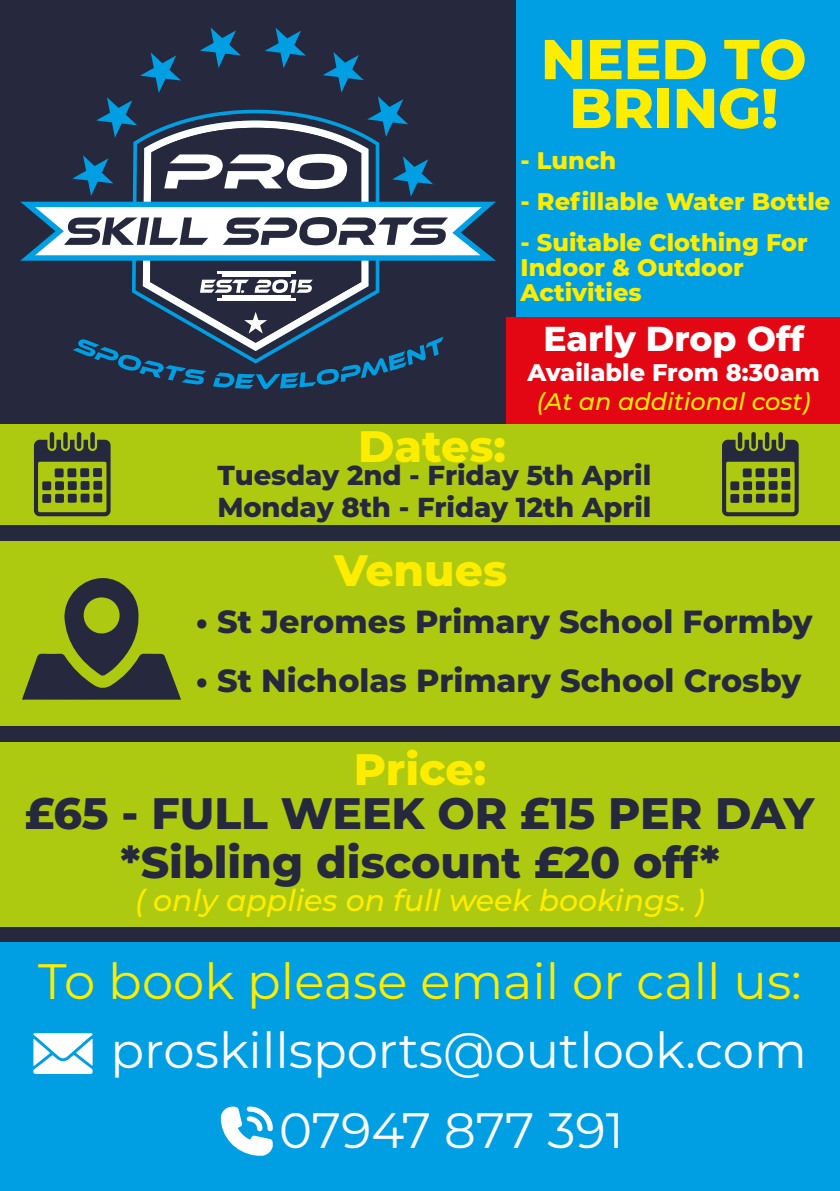
<style>
.page{position:relative;width:840px;height:1191px;background:#fff}
.page>*{position:absolute;margin:0;border:0;box-sizing:border-box;transform-origin:0 0}
.t1{font:800 56px/48.8px "Montserrat";color:#ffed00;text-align:center}
.t2{font:49.6px/79.6px "Montserrat";color:#fff;text-align:center}
.t3{font:49.6px "Montserrat";color:#ffed00}
.t4{font:800 44px/49.2px "Montserrat";color:#26283e;text-align:center}
.t5{font:800 44px "Montserrat";color:#ffed00}
.t6{font:800 34.6px "Montserrat";color:#fff}
.t7{font:800 32px "Montserrat";color:#26283e}
.t8{font:italic 500 30px "Montserrat";color:#ffed00}
.t9{font:800 27.4px/32.2px "Montserrat";letter-spacing:-.005em;color:#26283e}
.t10{font:800 24px/25px "Montserrat";color:#ffed00}
.t11{font:italic 500 24px "Montserrat";color:#ffed00}
.t12{font:800 24px "Montserrat";color:#fff}
</style>
<div class="page">
<div style="left:0;top:0;width:839px;height:1191px;background:#26283e"></div>
<svg style="left:135px;top:113px;width:240px;height:186px"></svg>
<svg style="left:143px;top:121px;width:225px;height:182px;fill:#fff"></svg>
<svg style="left:150px;top:128px;width:211px;height:211px"></svg>
<svg style="left:322px;top:52px;width:86px;height:85px"></svg>
<svg style="left:265px;top:28px;width:41px;height:40px"></svg>
<svg style="left:200px;top:27px;width:41px;height:41px"></svg>
<svg style="left:96px;top:52px;width:85px;height:86px"></svg>
<svg style="left:20px;top:154px;width:475px;height:107px"></svg>
<hr style="left:217px;top:272px;width:79px;height:2px;background:#fff">
<hr style="left:222px;top:275px;width:68px;height:2px;background:#fff">
<hr style="left:217px;top:298px;width:79px;height:3px;background:#fff">
<hr style="left:222px;top:295px;width:68px;height:3px;background:#fff">
<svg style="left:200px;top:279px;width:112px;height:14px"></svg>
<svg style="left:73px;top:338px;width:133px;height:47px"></svg>
<svg style="left:213px;top:312px;width:230px;height:77px"></svg>
<div style="left:0;top:541px;width:839px;height:184px;background:#aeca10"></div>
<div style="left:0;top:942px;width:839px;height:249px;background:#009fe3"></div>
<div style="left:0;top:742px;width:839px;height:184px;background:#aeca10"></div>
<div style="left:0;top:424px;width:839px;height:100px;background:#aeca10"></div>
<svg style="left:22px;top:578px;width:159px;height:122px"></svg>
<svg style="left:722px;top:432px;width:76px;height:84px"></svg>
<svg style="left:34px;top:432px;width:76px;height:84px"></svg>
<svg style="left:33px;top:1033px;width:60px;height:41px;background:#d4effa"></svg>
<svg style="left:221px;top:1106px;width:51px;height:49px"></svg>
<div style="left:516px;top:0;width:323px;height:413px;background:#009fe3"></div>
<div style="left:506px;top:317px;width:333px;height:107px;background:#e30613"></div>
<h1 class="t1" style="left:540px;top:32px;width:267px">NEED TO<br>BRING!</h1>
<p class="t10" style="left:520px;top:147px;width:97px">- Lunch</p>
<p class="t10" style="left:520px;top:188px;width:311px">- Refillable Water Bottle</p>
<p class="t10" style="left:520px;top:229px;width:289px">- Suitable Clothing For<br>Indoor &amp; Outdoor<br>Activities</p>
<h3 class="t6" style="left:543px;top:313px;width:262px">Early Drop Off</h3>
<p class="t12" style="left:527px;top:354px;width:294px">Available From 8:30am</p>
<p class="t11" style="left:536px;top:385px;width:275px">(At an additional cost)</p>
<h3 class="t5" style="left:358px;top:414px;width:149px">Dates:</h3>
<p class="t9" style="left:217px;top:458px;width:435px">Tuesday 2nd - Friday 5th April<br>Monday 8th - Friday 12th April</p>
<h3 class="t5" style="left:334px;top:538px;width:174px">Venues</h3>
<h3 class="t7" style="left:196px;top:598px;width:618px">• St Jeromes Primary School Formby</h3>
<h3 class="t7" style="left:196px;top:657px;width:606px">• St Nicholas Primary School Crosby</h3>
<h3 class="t5" style="left:353px;top:737px;width:134px">Price:</h3>
<h3 class="t4" style="left:25px;top:786px;width:790px">£65 - FULL WEEK OR £15 PER DAY *Sibling discount £20 off*</h3>
<p class="t8" style="left:135px;top:879px;width:571px">( only applies on full week bookings. )</p>
<h2 class="t3" style="left:38px;top:947px;width:764px">To book please email or call us:</h2>
<h2 class="t2" style="left:110px;top:1009px;width:697px">proskillsports@outlook.com<br>07947 877 391</h2>
</div>
